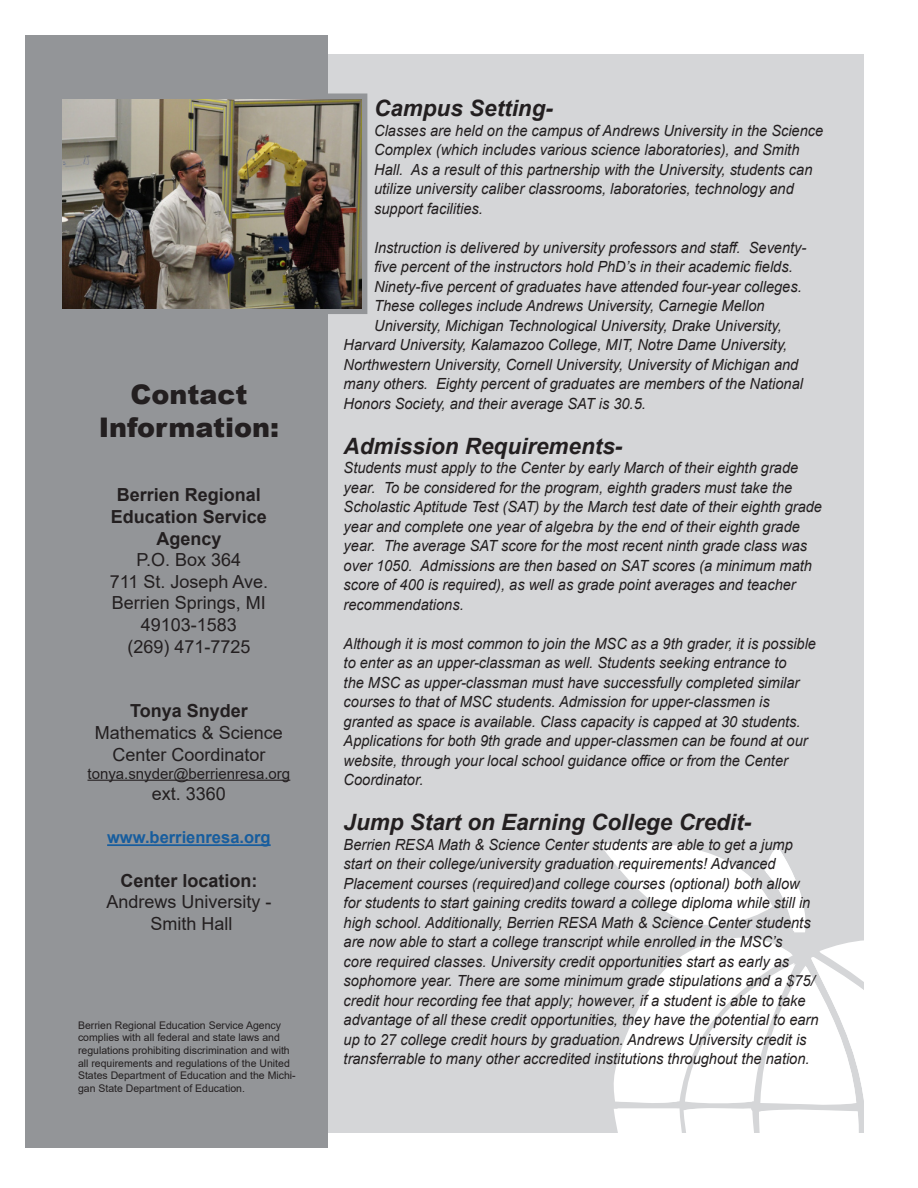
<style>
.page{position:relative;width:918px;height:1188px;background:#fff}
.page>*{position:absolute;margin:0;border:0;box-sizing:border-box;transform-origin:0 0}
.t1{font:900 27px "Arial";color:#231f20}
.t2{font:italic 700 22.5px "Arial";color:#231f20}
.t3{font:18px "Arial";color:#231f20}
.t4{font:700 18px/21.6px "Arial";color:#231f20;text-align:center}
.t5{font:700 16.5px "Arial";color:#175d9e}
.t6{font:italic 15.3px/19.5px "Arial";color:#231f20;scale:.95 1}
.t7{font:15px "Arial";color:#231f20}
.t8{font:10.5px/12.6px "Arial";color:#231f20}
</style>
<div class="page">
<div style="left:56px;top:54px;width:808px;height:1078px;background:#d5d6d8"></div>
<svg style="left:600px;top:843px;width:264px;height:290px;fill:#fff"></svg>
<div style="left:25px;top:35px;width:303px;height:1113px;background:#939598"></div>
<hr style="left:88px;top:780px;width:202px;height:1px;background:#231f20">
<hr style="left:107px;top:844px;width:164px;height:2px;background:#175d9e">
<div style="left:67px;top:94px;width:300px;height:220px;border:6px solid #939598"></div>
<img style="left:63px;top:100px;width:298px;height:208px">
<p class="t1" style="left:130px;top:375px;width:119px">Contact</p>
<p class="t1" style="left:99px;top:407px;width:182px">Information:</p>
<p class="t4" style="left:111px;top:484px;width:158px">Berrien Regional<br>Education Service<br>Agency</p>
<p class="t3" style="left:137px;top:547px;width:106px">P.O. Box 364</p>
<p class="t3" style="left:110px;top:569px;width:160px">711 St. Joseph Ave.</p>
<p class="t3" style="left:112px;top:591px;width:156px">Berrien Springs, MI</p>
<p class="t3" style="left:141px;top:612px;width:98px">49103-1583</p>
<p class="t3" style="left:127px;top:634px;width:125px">(269) 471-7725</p>
<p class="t4" style="left:130px;top:700px;width:119px">Tonya Snyder</p>
<p class="t3" style="left:95px;top:720px;width:190px">Mathematics &amp; Science</p>
<p class="t3" style="left:112px;top:742px;width:155px">Center Coordinator</p>
<p class="t7" style="left:88px;top:763px;width:204px">tonya.snyder@berrienresa.org</p>
<p class="t3" style="left:152px;top:781px;width:76px">ext. 3360</p>
<p class="t5" style="left:107px;top:826px;width:165px">www.berrienresa.org</p>
<p class="t4" style="left:120px;top:870px;width:139px">Center location:</p>
<p class="t3" style="left:106px;top:889px;width:167px">Andrews University -</p>
<p class="t3" style="left:150px;top:911px;width:84px">Smith Hall</p>
<p class="t8" style="left:78px;top:1019px;width:219px">Berrien Regional Education Service Agency complies with all federal and state laws and regulations prohibiting discrimination and with all requirements and regulations of the United States Department of Education and the Michi&shy;gan State Department of Education.</p>
<p class="t2" style="left:374px;top:93px;width:180px">Campus Setting-</p>
<p class="t6" style="left:374px;top:121px;width:474px">Classes are held on the campus of Andrews University in the Science Complex (which includes various science laboratories), and Smith Hall. As a result of this partnership with the University, students can utilize university caliber classrooms, laboratories, technology and support facilities.</p>
<p class="t6" style="left:374px;top:238px;width:457px">Instruction is delivered by university professors and staff. Seventy-</p>
<p class="t6" style="left:374px;top:257px;width:442px">five percent of the instructors hold PhD’s in their academic fields.</p>
<p class="t6" style="left:374px;top:277px;width:452px">Ninety-five percent of graduates have attended four-year colleges.</p>
<p class="t6" style="left:374px;top:296px;width:412px">These colleges include Andrews University, Carnegie Mellon</p>
<p class="t6" style="left:374px;top:316px;width:431px">University, Michigan Technological University, Drake University,</p>
<p class="t6" style="left:344px;top:335px;width:469px">Harvard University, Kalamazoo College, MIT, Notre Dame University,</p>
<p class="t6" style="left:344px;top:355px;width:480px">Northwestern University, Cornell University, University of Michigan and</p>
<p class="t6" style="left:344px;top:374px;width:485px">many others. Eighty percent of graduates are members of the National</p>
<p class="t6" style="left:344px;top:394px;width:320px">Honors Society, and their average SAT is 30.5.</p>
<p class="t2" style="left:344px;top:431px;width:280px">Admission Requirements-</p>
<p class="t6" style="left:344px;top:458px;width:505px">Students must apply to the Center by early March of their eighth grade year. To be considered for the program, eighth graders must take the Scholastic Aptitude Test (SAT) by the March test date of their eighth grade year and complete one year of algebra by the end of their eighth grade year. The average SAT score for the most recent ninth grade class was over 1050. Admissions are then based on SAT scores (a minimum math score of 400 is required), as well as grade point averages and teacher recommendations.</p>
<p class="t6" style="left:344px;top:634px;width:499px">Although it is most common to join the MSC as a 9th grader, it is possible to enter as an upper-classman as well. Students seeking entrance to<br>the MSC as upper-classman must have successfully completed similar courses to that of MSC students. Admission for upper-classmen is granted as space is available. Class capacity is capped at 30 students.<br>Applications for both 9th grade and upper-classmen can be found at our website, through your local school guidance office or from the Center Coordinator.</p>
<p class="t2" style="left:344px;top:807px;width:409px">Jump Start on Earning College Credit-</p>
<p class="t6" style="left:344px;top:835px;width:501px">Berrien RESA Math &amp; Science Center students are able to get a jump start on their college/university graduation requirements! Advanced Placement courses (required)and college courses (optional) both allow for students to start gaining credits toward a college diploma while still in high school. Additionally, Berrien RESA Math &amp; Science Center students are now able to start a college transcript while enrolled in the MSC’s<br>core required classes. University credit opportunities start as early as sophomore year. There are some minimum grade stipulations and a $75/ credit hour recording fee that apply; however, if a student is able to take advantage of all these credit opportunities, they have the potential to earn up to 27 college credit hours by graduation. Andrews University credit is transferrable to many other accredited institutions throughout the nation.</p>
</div>
